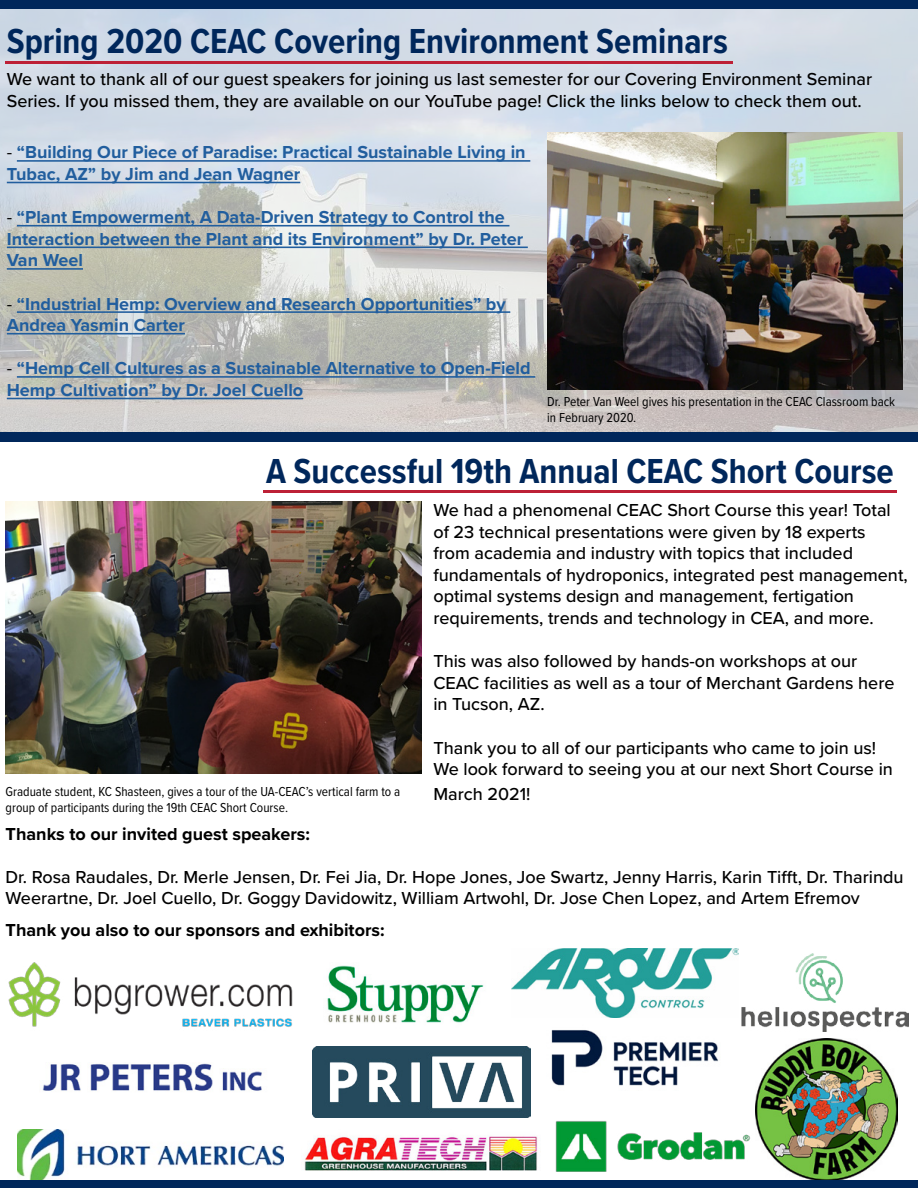
<style>
.page{position:relative;width:918px;height:1188px;background:#fff}
.page>*{position:absolute;margin:0;border:0;box-sizing:border-box;transform-origin:0 0}
.t1{font:700 36px "Proxima Nova Cond";color:#00275b}
.t2{font:500 18px/21.6px "Proxima Nova";color:#000}
.t3{font:700 18px/21.6px "Proxima Nova";color:#215e9e}
.t4{font:700 18px "Proxima Nova";color:#000}
.t5{font:13.5px/16.2px "Proxima Nova Cond";color:#000}
.s1{font-weight:400;color:#000}
</style>
<div class="page">
<img style="left:0;top:8px;width:918px;height:424px">
<img style="left:756px;top:1039px;width:141px;height:141px">
<img style="left:6px;top:502px;width:415px;height:272px">
<img style="left:8px;top:962px;width:285px;height:65px">
<img style="left:327px;top:965px;width:157px;height:58px">
<img style="left:512px;top:949px;width:227px;height:69px">
<img style="left:42px;top:1063px;width:220px;height:28px">
<img style="left:555px;top:1096px;width:205px;height:84px">
<img style="left:741px;top:954px;width:168px;height:77px">
<img style="left:551px;top:1030px;width:168px;height:56px">
<img style="left:18px;top:1129px;width:265px;height:51px">
<img style="left:304px;top:1136px;width:234px;height:35px">
<img style="left:313px;top:1046px;width:217px;height:71px">
<img style="left:547px;top:133px;width:355px;height:256px">
<hr style="left:17px;top:160px;width:513px;height:2px;background:#215e9e">
<hr style="left:7px;top:182px;width:293px;height:1px;background:#215e9e">
<hr style="left:17px;top:225px;width:492px;height:2px;background:#215e9e">
<hr style="left:7px;top:247px;width:521px;height:1px;background:#215e9e">
<hr style="left:7px;top:268px;width:76px;height:2px;background:#215e9e">
<hr style="left:17px;top:311px;width:493px;height:2px;background:#215e9e">
<hr style="left:7px;top:333px;width:178px;height:2px;background:#215e9e">
<hr style="left:17px;top:376px;width:518px;height:2px;background:#215e9e">
<hr style="left:7px;top:398px;width:296px;height:1px;background:#215e9e">
<hr style="left:263px;top:491px;width:634px;height:2px;background:#bd2036">
<hr style="left:5px;top:61px;width:728px;height:3px;background:#bd2036">
<div style="left:0;top:432px;width:918px;height:10px;background:#00275b"></div>
<div style="left:0;top:1180px;width:918px;height:8px;background:#00275b"></div>
<div style="left:0;top:0;width:918px;height:8px;background:#00275b"></div>
<h1 class="t1" style="left:7px;top:14px;width:723px">Spring 2020 CEAC Covering Environment Seminars</h1>
<p class="t2" style="left:7px;top:68px;width:867px">We want to thank all of our guest speakers for joining us last semester for our Covering Environment Seminar<br>Series. If you missed them, they are available on our YouTube page! Click the links below to check them out.</p>
<p class="t3" style="left:7px;top:141px;width:520px"><span class="s1">-</span> “Building Our Piece of Paradise: Practical Sustainable Living in<br>Tubac, AZ” by Jim and Jean Wagner</p>
<p class="t3" style="left:7px;top:206px;width:518px"><span class="s1">-</span> “Plant Empowerment, A Data-Driven Strategy to Control the<br>Interaction between the Plant and its Environment” by Dr. Peter<br>Van Weel</p>
<p class="t3" style="left:7px;top:292px;width:500px"><span class="s1">-</span> “Industrial Hemp: Overview and Research Opportunities” by<br>Andrea Yasmin Carter</p>
<p class="t3" style="left:7px;top:357px;width:525px"><span class="s1">-</span> “Hemp Cell Cultures as a Sustainable Alternative to Open-Field<br>Hemp Cultivation” by Dr. Joel Cuello</p>
<p class="t5" style="left:547px;top:393px;width:350px">Dr. Peter Van Weel gives his presentation in the CEAC Classroom back in February 2020.</p>
<h1 class="t1" style="left:266px;top:445px;width:629px">A Successful 19th Annual CEAC Short Course</h1>
<p class="t5" style="left:6px;top:783px;width:396px">Graduate student, KC Shasteen, gives a tour of the UA-CEAC’s vertical farm to a group of participants during the 19th CEAC Short Course.</p>
<p class="t2" style="left:433px;top:499px;width:476px">We had a phenomenal CEAC Short Course this year! Total of 23 technical presentations were given by 18 experts<br>from academia and industry with topics that included fundamentals of hydroponics, integrated pest management, optimal systems design and management, fertigation requirements, trends and technology in CEA, and more.</p>
<p class="t2" style="left:433px;top:650px;width:463px">This was also followed by hands-on workshops at our<br>CEAC facilities as well as a tour of Merchant Gardens here in Tucson, AZ.</p>
<p class="t2" style="left:433px;top:736px;width:461px">Thank you to all of our participants who came to join us!<br>We look forward to seeing you at our next Short Course in</p>
<p class="t2" style="left:433px;top:783px;width:99px">March 2021!</p>
<p class="t4" style="left:6px;top:820px;width:306px">Thanks to our invited guest speakers:</p>
<p class="t2" style="left:6px;top:865px;width:899px">Dr. Rosa Raudales, Dr. Merle Jensen, Dr. Fei Jia, Dr. Hope Jones, Joe Swartz, Jenny Harris, Karin Tifft, Dr. Tharindu<br>Weerartne, Dr. Joel Cuello, Dr. Goggy Davidowitz, William Artwohl, Dr. Jose Chen Lopez, and Artem Efremov</p>
<p class="t4" style="left:6px;top:916px;width:380px">Thank you also to our sponsors and exhibitors:</p>
</div>
